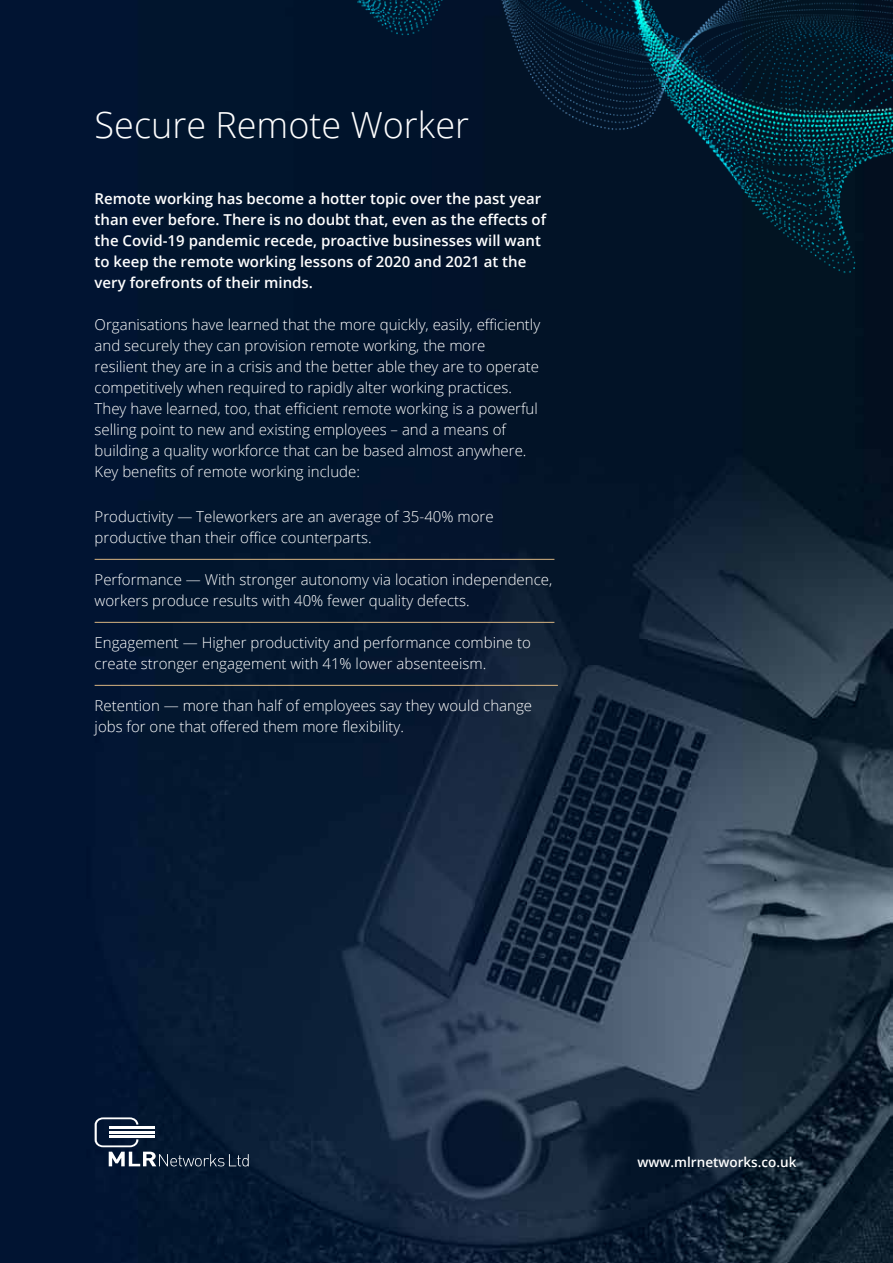
<style>
.page{position:relative;width:893px;height:1263px;background:#fff}
.page>*{position:absolute;margin:0;border:0;box-sizing:border-box;transform-origin:0 0}
.t1{font:300 36px "Open Sans";color:#fff}
.t2{font:300 15px/21px "Open Sans";color:#fff}
.t3{font:600 15px/21px "Open Sans";color:#fff}
.t4{font:600 13.5px "Open Sans";color:#fff}
</style>
<div class="page">
<img style="left:0;top:0;width:893px;height:1263px">
<hr style="left:95px;top:559px;width:459px;height:1px;background:#d9b582">
<hr style="left:95px;top:622px;width:459px;height:1px;background:#d9b582">
<hr style="left:95px;top:685px;width:463px;height:1px;background:#d9b582">
<svg style="left:95px;top:1117px;width:154px;height:49px;background:#2a3b51"></svg>
<img style="left:236px;top:0;width:657px;height:277px">
<h1 class="t1" style="left:95px;top:101px;width:376px">Secure Remote Worker</h1>
<p class="t3" style="left:95px;top:188px;width:453px">Remote working has become a hotter topic over the past year than ever before. There is no doubt that, even as the effects of the Covid-19 pandemic recede, proactive businesses will want to keep the remote working lessons of 2020 and 2021 at the very forefronts of their minds.</p>
<p class="t2" style="left:95px;top:314px;width:447px">Organisations have learned that the more quickly, easily, efficiently and securely they can provision remote working, the more resilient they are in a crisis and the better able they are to operate competitively when required to rapidly alter working practices.<br>They have learned, too, that efficient remote working is a powerful selling point to new and existing employees – and a means of building a quality workforce that can be based almost anywhere.<br>Key benefits of remote working include:</p>
<p class="t2" style="left:95px;top:506px;width:400px">Productivity — Teleworkers are an average of 35-40% more productive than their office counterparts.</p>
<p class="t2" style="left:95px;top:569px;width:459px">Performance — With stronger autonomy via location independence, workers produce results with 40% fewer quality defects.</p>
<p class="t2" style="left:95px;top:632px;width:438px">Engagement — Higher productivity and performance combine to create stronger engagement with 41% lower absenteeism.</p>
<p class="t2" style="left:95px;top:695px;width:439px">Retention — more than half of employees say they would change jobs for one that offered them more flexibility.</p>
<p class="t4" style="left:637px;top:1152px;width:160px">www.mlrnetworks.co.uk</p>
</div>
